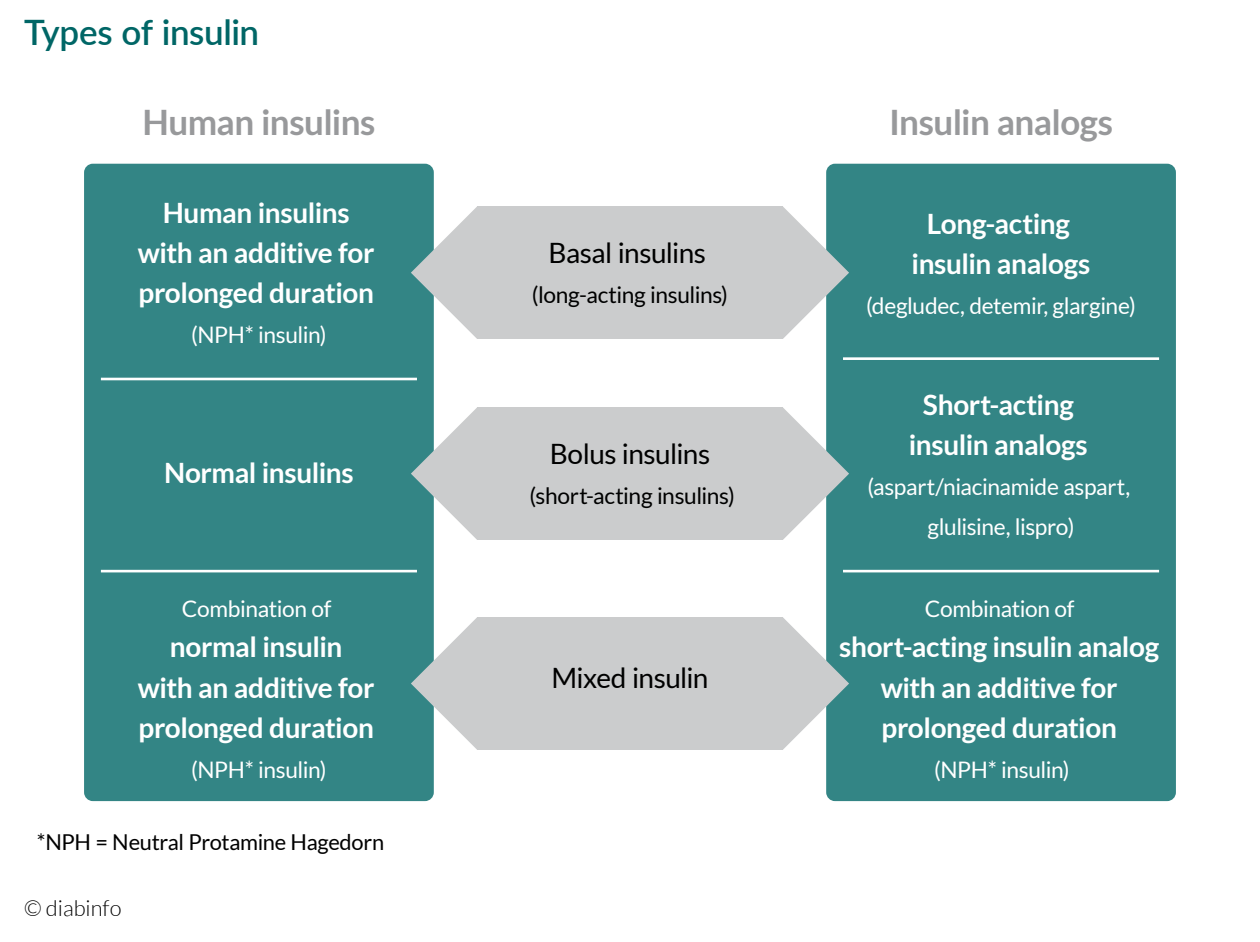
<style>
.page{position:relative;width:1260px;height:942px;background:#fff}
.page>*{position:absolute;margin:0;border:0;box-sizing:border-box;transform-origin:0 0}
.t1{font:700 35px "Lato";letter-spacing:-.015em;color:#98999b}
.t2{font:600 35px "Lato";letter-spacing:-.01em;color:#066}
.t3{font:700 28px/40.2px "Lato";letter-spacing:-.015em;color:#fff;text-align:center}
.t4{font:28px "Lato";letter-spacing:-.02em;color:#000}
.t5{font:22.75px/40.1px "Lato";letter-spacing:-.02em;color:#fff;text-align:center}
.t6{font:22.75px "Lato";letter-spacing:-.015em;color:#000}
.t7{font:21.88px "Lato";letter-spacing:-.015em;color:#000}
.t8{font:300 21.88px "Lato";color:#000}
</style>
<div class="page">
<div style="left:826px;top:164px;width:350px;height:637px;background:#338585;border-radius:9px"></div>
<hr style="left:843px;top:357px;width:316px;height:3px;background:#fff">
<hr style="left:843px;top:569px;width:316px;height:3px;background:#fff">
<div style="left:84px;top:164px;width:350px;height:637px;background:#338585;border-radius:9px"></div>
<hr style="left:101px;top:377px;width:316px;height:3px;background:#fff">
<hr style="left:101px;top:569px;width:316px;height:3px;background:#fff">
<div style="left:477px;top:206px;width:306px;height:133px;background:#cbcccd"></div>
<svg style="left:411px;top:206px;width:66px;height:133px"></svg>
<svg style="left:783px;top:206px;width:66px;height:133px"></svg>
<div style="left:477px;top:407px;width:306px;height:133px;background:#cbcccd"></div>
<svg style="left:411px;top:407px;width:66px;height:133px"></svg>
<svg style="left:783px;top:407px;width:66px;height:133px"></svg>
<div style="left:477px;top:617px;width:306px;height:132px;background:#cbcccd"></div>
<svg style="left:411px;top:617px;width:66px;height:132px"></svg>
<svg style="left:783px;top:617px;width:66px;height:132px"></svg>
<p class="t2" style="left:24px;top:7px;width:237px">Types of insulin</p>
<p class="t1" style="left:142px;top:103px;width:235px">Human insulins</p>
<p class="t3" style="left:138px;top:192px;width:238px">Human insulins with an additive for prolonged duration</p>
<p class="t5" style="left:191px;top:315px;width:137px">(NPH* insulin)</p>
<p class="t3" style="left:164px;top:452px;width:191px">Normal insulins</p>
<p class="t5" style="left:182px;top:589px;width:151px">Combination of</p>
<p class="t3" style="left:138px;top:626px;width:238px">normal insulin<br>with an additive for prolonged duration</p>
<p class="t5" style="left:191px;top:749px;width:137px">(NPH* insulin)</p>
<p class="t7" style="left:37px;top:829px;width:349px">*NPH = Neutral Protamine Hagedorn</p>
<p class="t8" style="left:24px;top:896px;width:99px">© diabinfo</p>
<p class="t4" style="left:548px;top:237px;width:159px">Basal insulins</p>
<p class="t6" style="left:532px;top:282px;width:198px">(long-acting insulins)</p>
<p class="t4" style="left:550px;top:438px;width:162px">Bolus insulins</p>
<p class="t6" style="left:529px;top:482px;width:207px">(short-acting insulins)</p>
<p class="t4" style="left:551px;top:662px;width:159px">Mixed insulin</p>
<p class="t1" style="left:889px;top:103px;width:226px">Insulin analogs</p>
<p class="t3" style="left:912px;top:203px;width:180px">Long-acting insulin analogs</p>
<p class="t5" style="left:866px;top:285px;width:271px">(degludec, detemir, glargine)</p>
<p class="t3" style="left:909px;top:384px;width:180px">Short-acting insulin analogs</p>
<p class="t5" style="left:867px;top:466px;width:264px">(aspart/niacinamide aspart, glulisine, lispro)</p>
<p class="t5" style="left:925px;top:589px;width:151px">Combination of</p>
<p class="t3" style="left:839px;top:626px;width:322px">short-acting insulin analog with an additive for prolonged duration</p>
<p class="t5" style="left:934px;top:749px;width:137px">(NPH* insulin)</p>
</div>
